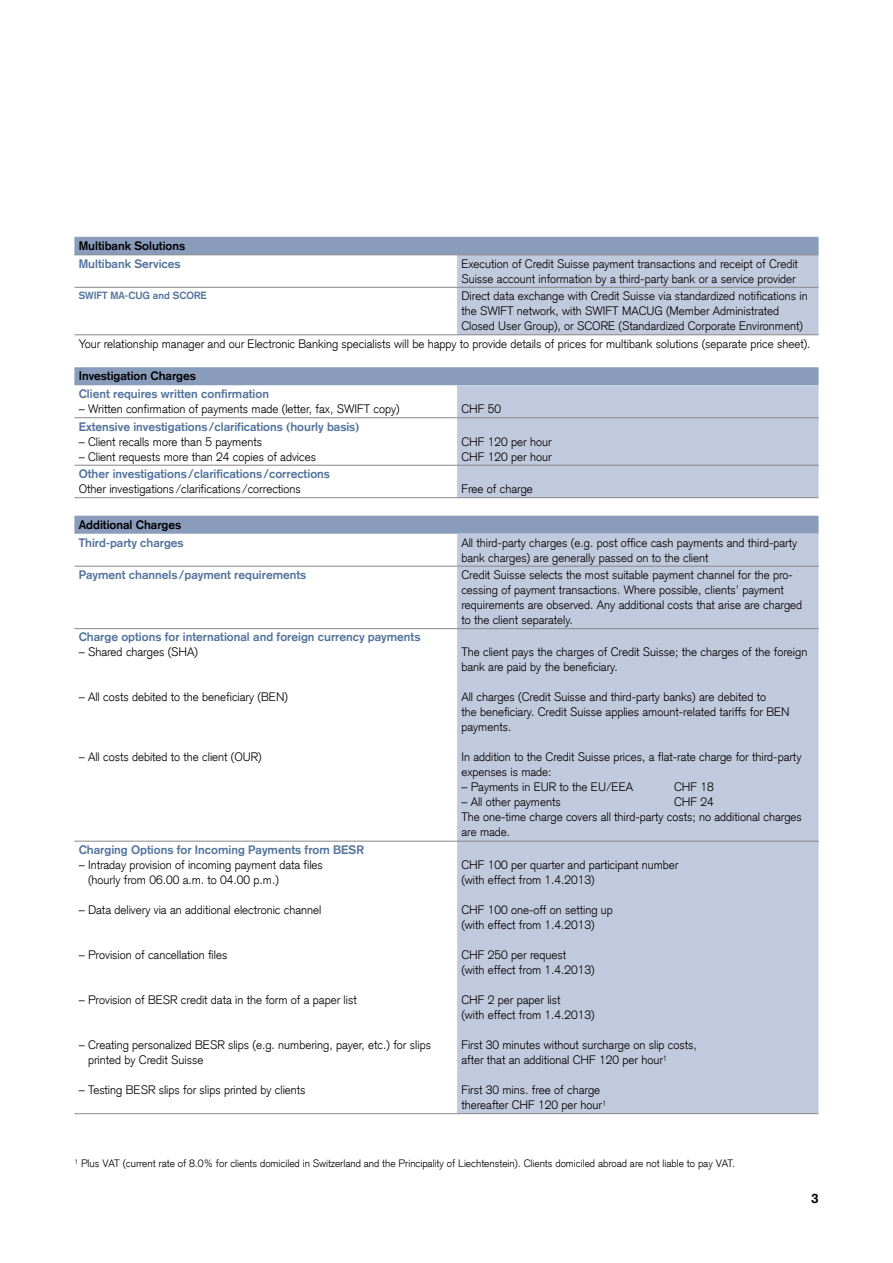
<style>
.page{position:relative;width:893px;height:1263px;background:#fff}
.page>*{position:absolute;margin:0;border:0;box-sizing:border-box;transform-origin:0 0}
.t1{font:700 13.5px "Credit Suisse Type";color:#000}
._14_Tabelle_Organigr{font:300 12px/15px "Credit Suisse Type";color:#000}
._14_Tabelle_Organigr-2{font:700 12px "Credit Suisse Type";color:#53749c}
._14_Tabelle_Organigr-3{font:700 12px "Credit Suisse Type";color:#000}
._12_Fussnote{font:300 10.5px "Credit Suisse Type";color:#000}
._14_Tabelle_Organigr-4{font:700 10.2px "Credit Suisse Type";color:#53749c}
</style>
<div class="page">
<svg style="left:74px;top:237px;width:745px;height:297px"></svg>
<svg style="left:457px;top:256px;width:362px;height:857px;background:#c2cbdd"></svg>
<hr style="left:74px;top:417px;width:383px;height:1px;background:#868786">
<hr style="left:457px;top:417px;width:362px;height:1px;background:#868786">
<hr style="left:74px;top:465px;width:383px;height:1px;background:#868786">
<hr style="left:457px;top:465px;width:362px;height:1px;background:#868786">
<hr style="left:74px;top:497px;width:383px;height:1px;background:#868786">
<hr style="left:457px;top:497px;width:362px;height:1px;background:#868786">
<hr style="left:74px;top:566px;width:383px;height:1px;background:#868786">
<hr style="left:457px;top:566px;width:362px;height:1px;background:#868786">
<hr style="left:74px;top:628px;width:383px;height:1px;background:#868786">
<hr style="left:457px;top:628px;width:362px;height:1px;background:#868786">
<hr style="left:74px;top:841px;width:383px;height:1px;background:#868786">
<hr style="left:457px;top:841px;width:362px;height:1px;background:#868786">
<hr style="left:74px;top:1113px;width:383px;height:1px;background:#868786">
<hr style="left:457px;top:1113px;width:362px;height:1px;background:#868786">
<hr style="left:74px;top:255px;width:383px;height:1px;background:#868786">
<hr style="left:457px;top:255px;width:362px;height:1px;background:#868786">
<hr style="left:74px;top:287px;width:383px;height:1px;background:#868786">
<hr style="left:457px;top:287px;width:362px;height:1px;background:#868786">
<hr style="left:74px;top:334px;width:383px;height:1px;background:#868786">
<hr style="left:457px;top:334px;width:362px;height:1px;background:#868786">
<p class="_14_Tabelle_Organigr-3" style="left:79px;top:238px;width:108px">Multibank Solutions</p>
<p class="_14_Tabelle_Organigr-2" style="left:79px;top:256px;width:103px">Multibank Services</p>
<p class="_14_Tabelle_Organigr" style="left:461px;top:256px;width:338px">Execution of Credit Suisse payment transactions and receipt of Credit<br>Suisse account information by a third-party bank or a service provider</p>
<p class="_14_Tabelle_Organigr-4" style="left:79px;top:289px;width:130px">SWIFT MA-CUG and SCORE</p>
<p class="_14_Tabelle_Organigr" style="left:461px;top:288px;width:348px">Direct data exchange with Credit Suisse via standardized notifications in the SWIFT network, with SWIFT MACUG (Member Administrated<br>Closed User Group), or SCORE (Standardized Corporate Environment)</p>
<p class="_14_Tabelle_Organigr" style="left:79px;top:336px;width:733px">Your relationship manager and our Electronic Banking specialists will be happy to provide details of prices for multibank solutions (separate price sheet).</p>
<p class="_14_Tabelle_Organigr-3" style="left:79px;top:369px;width:119px">Investigation Charges</p>
<p class="_14_Tabelle_Organigr-2" style="left:79px;top:387px;width:192px">Client requires written confirmation</p>
<p class="_14_Tabelle_Organigr" style="left:79px;top:401px;width:323px">– Written confirmation of payments made (letter, fax, SWIFT copy)</p>
<p class="_14_Tabelle_Organigr" style="left:461px;top:401px;width:41px">CHF 50</p>
<p class="_14_Tabelle_Organigr-2" style="left:79px;top:419px;width:282px">Extensive investigations /clarifications (hourly basis)</p>
<p class="_14_Tabelle_Organigr" style="left:79px;top:434px;width:185px">– Client recalls more than 5 payments</p>
<p class="_14_Tabelle_Organigr" style="left:79px;top:449px;width:239px">– Client requests more than 24 copies of advices</p>
<p class="_14_Tabelle_Organigr" style="left:461px;top:434px;width:92px">CHF 120 per hour</p>
<p class="_14_Tabelle_Organigr" style="left:461px;top:449px;width:92px">CHF 120 per hour</p>
<p class="_14_Tabelle_Organigr-2" style="left:79px;top:467px;width:253px">Other investigations/clarifications /corrections</p>
<p class="_14_Tabelle_Organigr" style="left:79px;top:481px;width:224px">Other investigations /clarifications /corrections</p>
<p class="_14_Tabelle_Organigr" style="left:461px;top:481px;width:73px">Free of charge</p>
<p class="_14_Tabelle_Organigr-3" style="left:79px;top:517px;width:104px">Additional Charges</p>
<p class="_14_Tabelle_Organigr-2" style="left:79px;top:535px;width:106px">Third-party charges</p>
<p class="_14_Tabelle_Organigr" style="left:461px;top:535px;width:337px">All third-party charges (e.g. post office cash payments and third-party bank charges) are generally passed on to the client</p>
<p class="_14_Tabelle_Organigr-2" style="left:79px;top:568px;width:229px">Payment channels/payment requirements</p>
<p class="_14_Tabelle_Organigr" style="left:461px;top:567px;width:342px">Credit Suisse selects the most suitable payment channel for the pro&shy;cessing of payment transactions. Where possible, clients’ payment requirements are observed. Any additional costs that arise are charged to the client separately.</p>
<p class="_14_Tabelle_Organigr-2" style="left:79px;top:630px;width:343px">Charge options for international and foreign currency payments</p>
<p class="_14_Tabelle_Organigr" style="left:79px;top:645px;width:121px">– Shared charges (SHA)</p>
<p class="_14_Tabelle_Organigr" style="left:79px;top:690px;width:211px">– All costs debited to the beneficiary (BEN)</p>
<p class="_14_Tabelle_Organigr" style="left:461px;top:645px;width:348px">The client pays the charges of Credit Suisse; the charges of the foreign bank are paid by the beneficiary.</p>
<p class="_14_Tabelle_Organigr" style="left:461px;top:690px;width:330px">All charges (Credit Suisse and third-party banks) are debited to<br>the beneficiary. Credit Suisse applies amount-related tariffs for BEN payments.</p>
<p class="_14_Tabelle_Organigr" style="left:461px;top:750px;width:342px">In addition to the Credit Suisse prices, a flat-rate charge for third-party expenses is made:</p>
<p class="_14_Tabelle_Organigr" style="left:461px;top:780px;width:173px">– Payments in EUR to the EU/EEA</p>
<p class="_14_Tabelle_Organigr" style="left:674px;top:780px;width:41px">CHF 18</p>
<p class="_14_Tabelle_Organigr" style="left:461px;top:795px;width:101px">– All other payments</p>
<p class="_14_Tabelle_Organigr" style="left:79px;top:750px;width:185px">– All costs debited to the client (OUR)</p>
<p class="_14_Tabelle_Organigr" style="left:461px;top:795px;width:342px;text-indent:213px">CHF 24<br>The one-time charge covers all third-party costs; no additional charges are made.</p>
<p class="_14_Tabelle_Organigr-2" style="left:79px;top:843px;width:287px">Charging Options for Incoming Payments from BESR</p>
<p class="_14_Tabelle_Organigr" style="left:88px;top:857px;width:236px;text-indent:-9px">– Intraday provision of incoming payment data files (hourly from 06.00 a.m. to 04.00 p.m.)</p>
<p class="_14_Tabelle_Organigr" style="left:79px;top:902px;width:244px">– Data delivery via an additional electronic channel</p>
<p class="_14_Tabelle_Organigr" style="left:79px;top:947px;width:150px">– Provision of cancellation files</p>
<p class="_14_Tabelle_Organigr" style="left:79px;top:992px;width:280px">– Provision of BESR credit data in the form of a paper list</p>
<p class="_14_Tabelle_Organigr" style="left:88px;top:1037px;width:344px;text-indent:-9px">– Creating personalized BESR slips (e.g. numbering, payer, etc.) for slips printed by Credit Suisse</p>
<p class="_14_Tabelle_Organigr" style="left:79px;top:1082px;width:228px">– Testing BESR slips for slips printed by clients</p>
<p class="_14_Tabelle_Organigr" style="left:461px;top:857px;width:219px">CHF 100 per quarter and participant number</p>
<p class="_14_Tabelle_Organigr" style="left:461px;top:872px;width:135px">(with effect from 1.4.2013)</p>
<p class="_14_Tabelle_Organigr" style="left:461px;top:902px;width:153px">CHF 100 one-off on setting up</p>
<p class="_14_Tabelle_Organigr" style="left:461px;top:917px;width:135px">(with effect from 1.4.2013)</p>
<p class="_14_Tabelle_Organigr" style="left:461px;top:947px;width:106px">CHF 250 per request</p>
<p class="_14_Tabelle_Organigr" style="left:461px;top:962px;width:135px">(with effect from 1.4.2013)</p>
<p class="_14_Tabelle_Organigr" style="left:461px;top:992px;width:101px">CHF 2 per paper list</p>
<p class="_14_Tabelle_Organigr" style="left:461px;top:1007px;width:135px">(with effect from 1.4.2013)</p>
<p class="_14_Tabelle_Organigr" style="left:461px;top:1037px;width:237px">First 30 minutes without surcharge on slip costs,</p>
<p class="_14_Tabelle_Organigr" style="left:461px;top:1052px;width:207px">after that an additional CHF 120 per hour<sup>1</sup></p>
<p class="_14_Tabelle_Organigr" style="left:461px;top:1082px;width:140px">First 30 mins. free of charge</p>
<p class="_14_Tabelle_Organigr" style="left:461px;top:1097px;width:146px">thereafter CHF 120 per hour<sup>1</sup></p>
<p class="_12_Fussnote" style="left:74px;top:1157px;width:662px"><sup>1</sup> Plus VAT (current rate of 8.0% for clients domiciled in Switzerland and the Principality of Liechtenstein). Clients domiciled abroad are not liable to pay VAT.</p>
<p class="t1" style="left:811px;top:1191px;width:9px">3</p>
</div>
